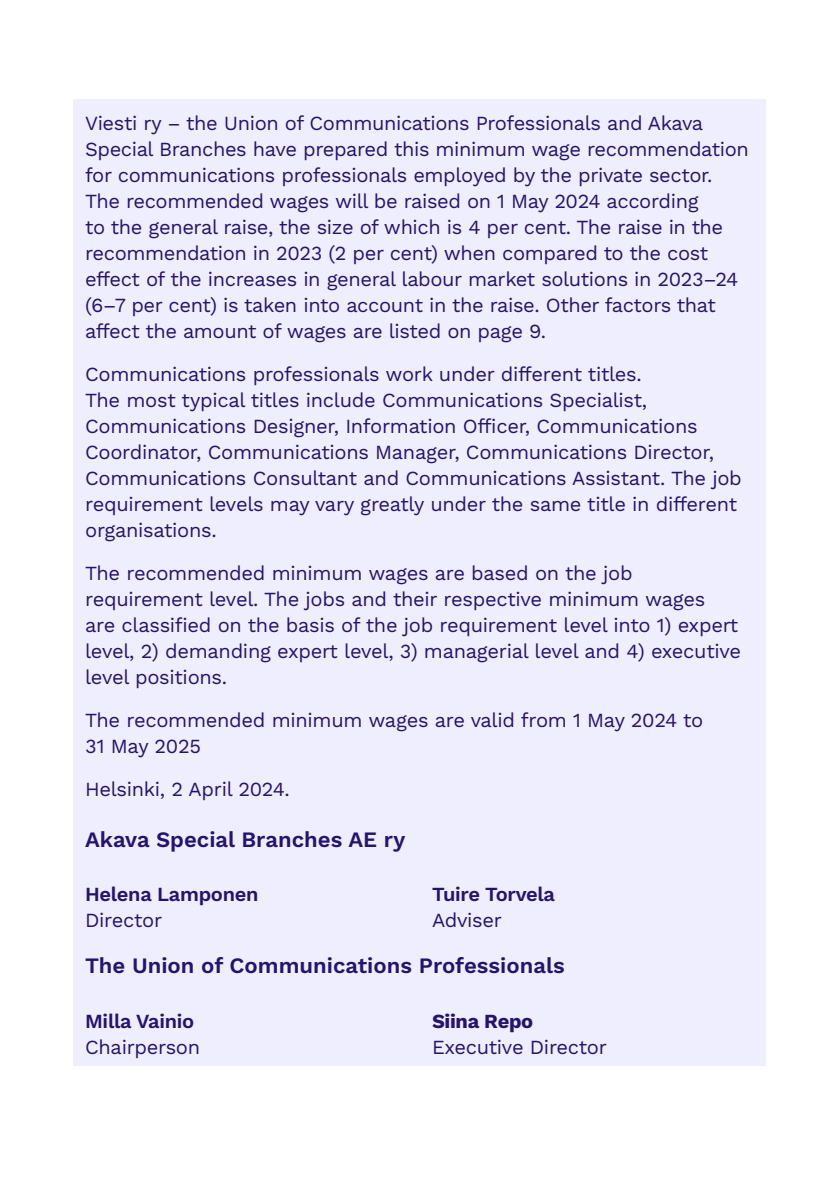
<style>
.page{position:relative;width:840px;height:1191px;background:#fff}
.page>*{position:absolute;margin:0;border:0;box-sizing:border-box;transform-origin:0 0}
.Leipis{font:600 22px "Work Sans";color:#26136f}
.Leipis-2{font:20px/26px "Work Sans";letter-spacing:-.02em;color:#26136f}
.Leipis-3{font:600 20px/26px "Work Sans";letter-spacing:-.015em;color:#26136f}
.s1{font-weight:400}
.s2{font-weight:700}
</style>
<div class="page">
<div style="left:73px;top:99px;width:692px;height:967px;background:#efeeff"></div>
<p class="Leipis-2" style="left:85px;top:111px;width:665px">Viesti ry – the Union of Communications Professionals and Akava Special Branches have prepared this minimum wage recommendation for communications professionals employed by the private sector.<br>The recommended wages will be raised on 1 May 2024 according<br>to the general raise, the size of which is 4 per cent. The raise in the recommendation in 2023 (2 per cent) when compared to the cost effect of the increases in general labour market solutions in 2023–24 (6–7 per cent) is taken into account in the raise. Other factors that affect the amount of wages are listed on page 9.</p>
<p class="Leipis-2" style="left:85px;top:362px;width:658px">Communications professionals work under different titles.<br>The most typical titles include Communications Specialist, Communications Designer, Information Officer, Communications Coordinator, Communications Manager, Communications Director, Communications Consultant and Communications Assistant. The job requirement levels may vary greatly under the same title in different organisations.</p>
<p class="Leipis-2" style="left:85px;top:561px;width:657px">The recommended minimum wages are based on the job requirement level. The jobs and their respective minimum wages<br>are classified on the basis of the job requirement level into 1) expert level, 2) demanding expert level, 3) managerial level and 4) executive level positions.</p>
<p class="Leipis-2" style="left:85px;top:708px;width:619px">The recommended minimum wages are valid from 1 May 2024 to<br>31 May 2025</p>
<p class="Leipis-2" style="left:85px;top:777px;width:206px">Helsinki, 2 April 2024.</p>
<p class="Leipis" style="left:85px;top:826px;width:322px">Akava Special Branches AE ry</p>
<p class="Leipis-3" style="left:85px;top:882px;width:175px">Helena Lamponen<br><span class="s1">Director</span></p>
<p class="Leipis-3" style="left:432px;top:882px;width:124px">Tuire Torvela<br><span class="s1">Adviser</span></p>
<p class="Leipis" style="left:85px;top:953px;width:481px">The Union of Communications Professionals</p>
<p class="Leipis-3" style="left:85px;top:1008px;width:116px">Milla Vainio<br><span class="s1">Chairperson</span></p>
<p class="Leipis-2" style="left:432px;top:1008px;width:176px"><span class="s2">Siina Repo<br></span>Executive Director</p>
</div>
